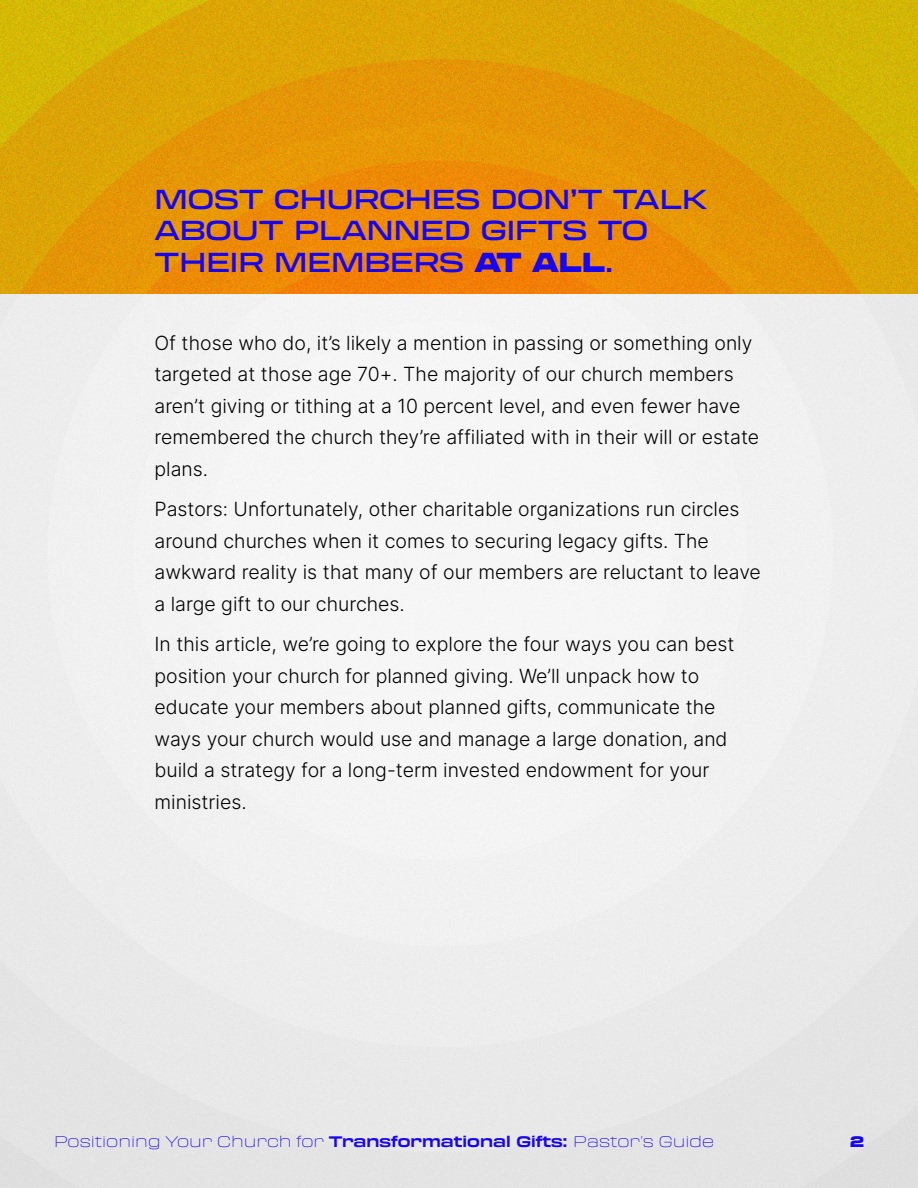
<style>
.page{position:relative;width:918px;height:1188px;background:#fff}
.page>*{position:absolute;margin:0;border:0;box-sizing:border-box;transform-origin:0 0}
.t1{font:500 expanded 27px/31.5px "Transducer";color:#1806ed}
.Paragraph_Style_1{font:300 19.5px/31.5px "Inter";color:#000}
.t2{font:100 expanded 15px "Transducer";color:#1806ed}
.t3{font:900 expanded 15px "Transducer";color:#1806ed}
.s1{font-weight:900}
.s2{font-weight:700}
</style>
<div class="page">
<img style="left:0;top:0;width:918px;height:294px">
<p class="t1" style="left:154px;top:182px;width:554px">MOST CHURCHES DON’T TALK<br>ABOUT PLANNED GIFTS TO<br>THEIR MEMBERS <span class="s1">AT ALL</span>.</p>
<p class="Paragraph_Style_1" style="left:154px;top:327px;width:606px">Of those who do, it’s likely a mention in passing or something only targeted at those age 70+. The majority of our church members aren’t giving or tithing at a 10 percent level, and even fewer have remembered the church they’re affiliated with in their will or estate plans.</p>
<p class="Paragraph_Style_1" style="left:154px;top:493px;width:608px">Pastors: Unfortunately, other charitable organizations run circles around churches when it comes to securing legacy gifts. The awkward reality is that many of our members are reluctant to leave a large gift to our churches.</p>
<p class="Paragraph_Style_1" style="left:154px;top:628px;width:582px">In this article, we’re going to explore the four ways you can best position your church for planned giving. We’ll unpack how to educate your members about planned gifts, communicate the ways your church would use and manage a large donation, and build a strategy for a long-term invested endowment for your ministries.</p>
<p class="t2" style="left:54px;top:1132px;width:662px">Positioning Your Church for <span class="s2">Transformational Gifts:</span> Pastor’s Guide</p>
<p class="t3" style="left:850px;top:1130px;width:15px">2</p>
</div>
